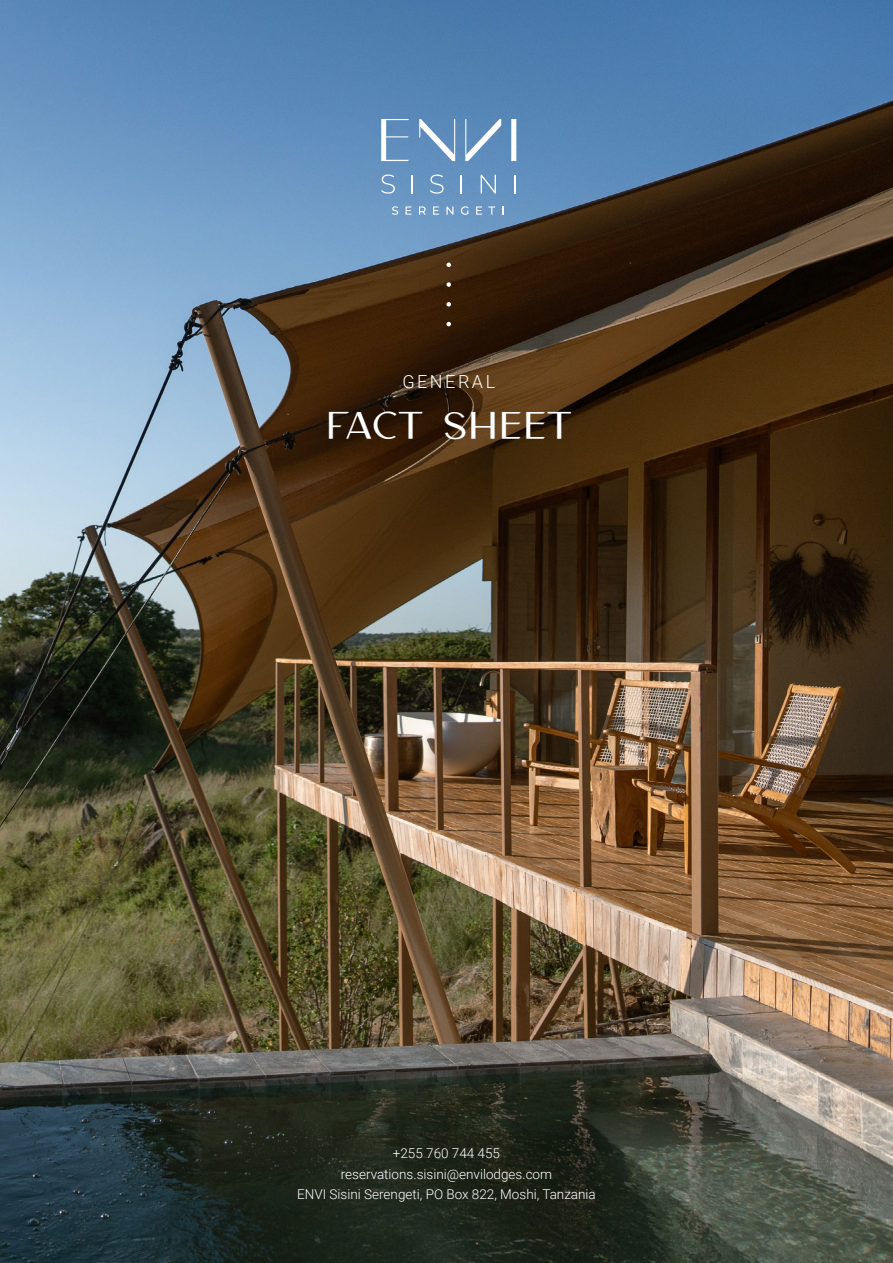
<style>
.page{position:relative;width:893px;height:1263px;background:#fff}
.page>*{position:absolute;margin:0;border:0;box-sizing:border-box;transform-origin:0 0}
.t1{font:37.5px "Carla Sans";letter-spacing:.04em;color:#fff}
.t2{font:300 18px "Roboto";letter-spacing:.14em;color:#fff}
.t3{font:300 13.5px/20.4px "Roboto";color:#fff;text-align:center}
</style>
<div class="page">
<img style="left:0;top:0;width:893px;height:1262px">
<svg style="left:381px;top:119px;width:28px;height:42px"></svg>
<svg style="left:419px;top:119px;width:36px;height:42px"></svg>
<svg style="left:465px;top:119px;width:36px;height:42px"></svg>
<svg style="left:511px;top:119px;width:5px;height:42px"></svg>
<svg style="left:392px;top:206px;width:6px;height:9px"></svg>
<svg style="left:406px;top:206px;width:5px;height:9px"></svg>
<svg style="left:419px;top:206px;width:7px;height:9px"></svg>
<svg style="left:433px;top:206px;width:6px;height:9px"></svg>
<svg style="left:446px;top:206px;width:7px;height:9px"></svg>
<svg style="left:461px;top:206px;width:7px;height:9px"></svg>
<svg style="left:476px;top:206px;width:6px;height:9px"></svg>
<svg style="left:488px;top:206px;width:7px;height:9px"></svg>
<svg style="left:381px;top:175px;width:14px;height:19px"></svg>
<svg style="left:412px;top:175px;width:1px;height:18px"></svg>
<svg style="left:430px;top:175px;width:14px;height:19px"></svg>
<svg style="left:460px;top:175px;width:2px;height:18px"></svg>
<svg style="left:481px;top:175px;width:15px;height:18px"></svg>
<svg style="left:515px;top:175px;width:1px;height:18px"></svg>
<svg style="left:446px;top:263px;width:5px;height:4px"></svg>
<svg style="left:446px;top:282px;width:5px;height:5px"></svg>
<svg style="left:446px;top:302px;width:5px;height:5px"></svg>
<svg style="left:446px;top:322px;width:5px;height:4px"></svg>
<h2 class="t2" style="left:402px;top:369px;width:94px">GENERAL</h2>
<h1 class="t1" style="left:326px;top:393px;width:247px">FACT SHEET</h1>
<p class="t3" style="left:297px;top:1143px;width:300px">+255 760 744 455 reservations.sisini@envilodges.com<br>ENVI Sisini Serengeti, PO Box 822, Moshi, Tanzania</p>
</div>
